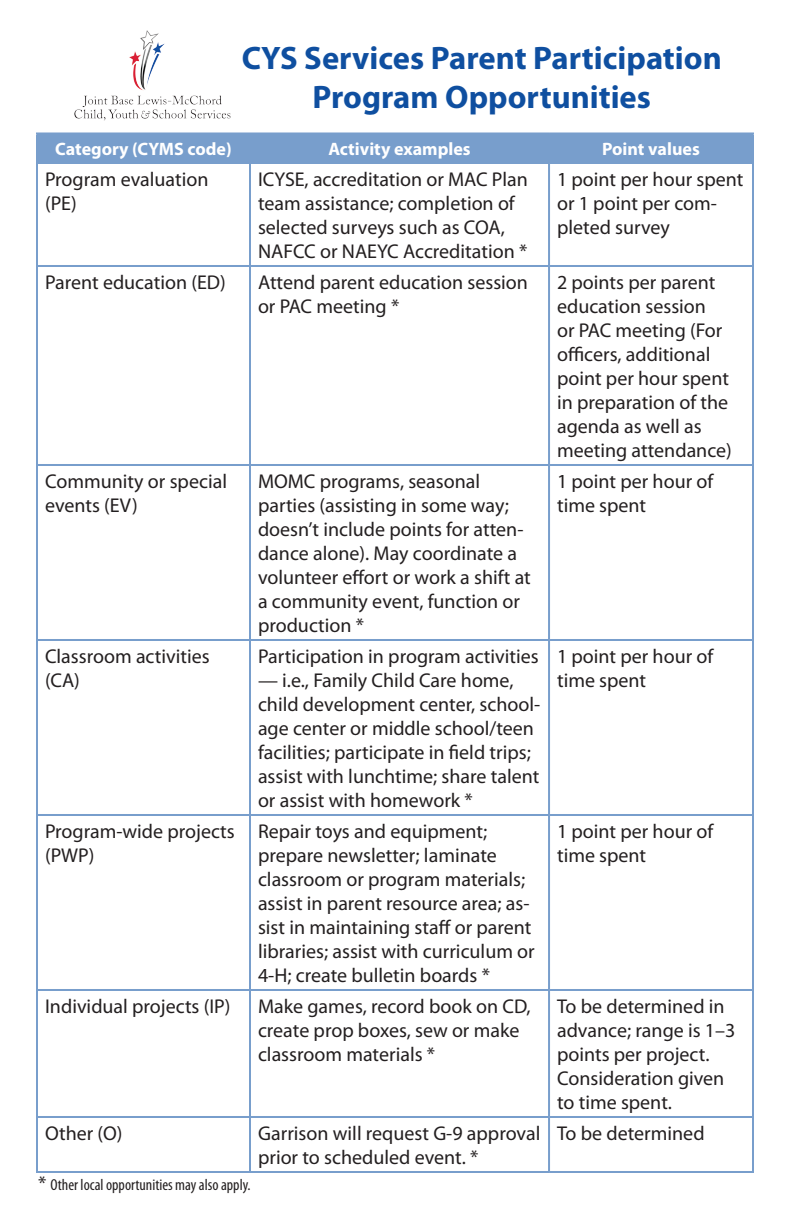
<style>
.page{position:relative;width:792px;height:1224px;background:#fff}
.page>*{position:absolute;margin:0;border:0;box-sizing:border-box;transform-origin:0 0}
.t1{font:700 32.6px/39.2px "Myriad Pro";color:#0f4fa0;text-align:center}
.t2{font:20px/24px "Myriad Pro";color:#231f20}
.t3{font:700 18px "Myriad Pro";color:#fff}
.t4{font:condensed 16px "Myriad Pro";color:#231f20}
.s1{font-stretch:normal;font-size:20px}
</style>
<div class="page">
<div style="left:38px;top:134px;width:714px;height:28px;background:#789ecc"></div>
<hr style="left:36px;top:132px;width:214px;height:2px;background:#789ecc">
<hr style="left:36px;top:134px;width:2px;height:28px;background:#789ecc">
<hr style="left:250px;top:132px;width:299px;height:2px;background:#789ecc">
<hr style="left:249px;top:134px;width:2px;height:28px;background:#789ecc">
<hr style="left:549px;top:132px;width:205px;height:2px;background:#789ecc">
<hr style="left:548px;top:134px;width:2px;height:28px;background:#789ecc">
<hr style="left:752px;top:134px;width:2px;height:28px;background:#789ecc">
<hr style="left:36px;top:162px;width:214px;height:2px;background:#789ecc">
<hr style="left:36px;top:164px;width:2px;height:101px;background:#789ecc">
<hr style="left:250px;top:162px;width:299px;height:2px;background:#789ecc">
<hr style="left:249px;top:164px;width:2px;height:101px;background:#789ecc">
<hr style="left:549px;top:162px;width:205px;height:2px;background:#789ecc">
<hr style="left:548px;top:164px;width:2px;height:101px;background:#789ecc">
<hr style="left:752px;top:164px;width:2px;height:101px;background:#789ecc">
<hr style="left:36px;top:265px;width:214px;height:2px;background:#789ecc">
<hr style="left:36px;top:267px;width:2px;height:197px;background:#789ecc">
<hr style="left:250px;top:265px;width:299px;height:2px;background:#789ecc">
<hr style="left:249px;top:267px;width:2px;height:197px;background:#789ecc">
<hr style="left:549px;top:265px;width:205px;height:2px;background:#789ecc">
<hr style="left:548px;top:267px;width:2px;height:197px;background:#789ecc">
<hr style="left:752px;top:267px;width:2px;height:197px;background:#789ecc">
<hr style="left:36px;top:464px;width:214px;height:2px;background:#789ecc">
<hr style="left:36px;top:466px;width:2px;height:173px;background:#789ecc">
<hr style="left:250px;top:464px;width:299px;height:2px;background:#789ecc">
<hr style="left:249px;top:466px;width:2px;height:173px;background:#789ecc">
<hr style="left:549px;top:464px;width:205px;height:2px;background:#789ecc">
<hr style="left:548px;top:466px;width:2px;height:173px;background:#789ecc">
<hr style="left:752px;top:466px;width:2px;height:173px;background:#789ecc">
<hr style="left:36px;top:639px;width:214px;height:2px;background:#789ecc">
<hr style="left:36px;top:641px;width:2px;height:173px;background:#789ecc">
<hr style="left:250px;top:639px;width:299px;height:2px;background:#789ecc">
<hr style="left:249px;top:641px;width:2px;height:173px;background:#789ecc">
<hr style="left:549px;top:639px;width:205px;height:2px;background:#789ecc">
<hr style="left:548px;top:641px;width:2px;height:173px;background:#789ecc">
<hr style="left:752px;top:641px;width:2px;height:173px;background:#789ecc">
<hr style="left:36px;top:814px;width:214px;height:2px;background:#789ecc">
<hr style="left:36px;top:816px;width:2px;height:173px;background:#789ecc">
<hr style="left:250px;top:814px;width:299px;height:2px;background:#789ecc">
<hr style="left:249px;top:816px;width:2px;height:173px;background:#789ecc">
<hr style="left:549px;top:814px;width:205px;height:2px;background:#789ecc">
<hr style="left:548px;top:816px;width:2px;height:173px;background:#789ecc">
<hr style="left:752px;top:816px;width:2px;height:173px;background:#789ecc">
<hr style="left:36px;top:989px;width:214px;height:2px;background:#789ecc">
<hr style="left:36px;top:991px;width:2px;height:125px;background:#789ecc">
<hr style="left:250px;top:989px;width:299px;height:2px;background:#789ecc">
<hr style="left:249px;top:991px;width:2px;height:125px;background:#789ecc">
<hr style="left:549px;top:989px;width:205px;height:2px;background:#789ecc">
<hr style="left:548px;top:991px;width:2px;height:125px;background:#789ecc">
<hr style="left:752px;top:991px;width:2px;height:125px;background:#789ecc">
<hr style="left:36px;top:1116px;width:214px;height:2px;background:#789ecc">
<hr style="left:36px;top:1118px;width:2px;height:53px;background:#789ecc">
<hr style="left:250px;top:1116px;width:299px;height:2px;background:#789ecc">
<hr style="left:249px;top:1118px;width:2px;height:53px;background:#789ecc">
<hr style="left:549px;top:1116px;width:205px;height:2px;background:#789ecc">
<hr style="left:548px;top:1118px;width:2px;height:53px;background:#789ecc">
<hr style="left:752px;top:1118px;width:2px;height:53px;background:#789ecc">
<hr style="left:36px;top:1171px;width:214px;height:2px;background:#789ecc">
<hr style="left:250px;top:1171px;width:299px;height:2px;background:#789ecc">
<hr style="left:549px;top:1171px;width:205px;height:2px;background:#789ecc">
<img style="left:74px;top:30px;width:157px;height:91px">
<p class="t1" style="left:242px;top:37px;width:482px">CYS Services Parent Participation<br>Program Opportunities</p>
<p class="t3" style="left:55px;top:137px;width:178px">Category (CYMS code)</p>
<p class="t3" style="left:328px;top:137px;width:144px">Activity examples</p>
<p class="t3" style="left:602px;top:137px;width:99px">Point values</p>
<p class="t2" style="left:45px;top:167px;width:165px">Program evaluation (PE)</p>
<p class="t2" style="left:258px;top:167px;width:271px">ICYSE, accreditation or MAC Plan team assistance; completion of selected surveys such as COA,<br>NAFCC or NAEYC Accreditation *</p>
<p class="t2" style="left:557px;top:167px;width:188px">1 point per hour spent or 1 point per com&shy;pleted survey</p>
<p class="t2" style="left:45px;top:270px;width:182px">Parent education (ED)</p>
<p class="t2" style="left:258px;top:270px;width:272px">Attend parent education session or PAC meeting *</p>
<p class="t2" style="left:557px;top:270px;width:176px">2 points per parent education session<br>or PAC meeting (For officers, additional point per hour spent in preparation of the agenda as well as meeting attendance)</p>
<p class="t2" style="left:45px;top:469px;width:184px">Community or special events (EV)</p>
<p class="t2" style="left:258px;top:469px;width:274px">MOMC programs, seasonal parties (assisting in some way; doesn’t include points for atten&shy;dance alone). May coordinate a volunteer effort or work a shift at a community event, function or production *</p>
<p class="t2" style="left:557px;top:469px;width:158px">1 point per hour of time spent</p>
<p class="t2" style="left:45px;top:644px;width:166px">Classroom activities (CA)</p>
<p class="t2" style="left:258px;top:644px;width:282px">Participation in program activities</p>
<p class="t2" style="left:557px;top:644px;width:158px">1 point per hour of time spent</p>
<p class="t2" style="left:258px;top:668px;width:284px">— i.e., Family Child Care home, child development center, school&shy;age center or middle school/teen facilities; participate in field trips; assist with lunchtime; share talent or assist with homework *</p>
<p class="t2" style="left:45px;top:819px;width:191px">Program-wide projects (PWP)</p>
<p class="t2" style="left:258px;top:819px;width:278px">Repair toys and equipment; prepare newsletter; laminate classroom or program materials; assist in parent resource area; as&shy;sist in maintaining staff or parent libraries; assist with curriculum or<br>4-H; create bulletin boards *</p>
<p class="t2" style="left:557px;top:819px;width:158px">1 point per hour of time spent</p>
<p class="t2" style="left:45px;top:994px;width:187px">Individual projects (IP)</p>
<p class="t2" style="left:258px;top:994px;width:274px">Make games, record book on CD, create prop boxes, sew or make classroom materials *</p>
<p class="t2" style="left:557px;top:994px;width:180px">To be determined in advance; range is 1–3 points per project.<br>Consideration given to time spent.</p>
<p class="t2" style="left:45px;top:1121px;width:79px">Other (O)</p>
<p class="t2" style="left:258px;top:1121px;width:284px">Garrison will request G-9 approval prior to scheduled event. *</p>
<p class="t2" style="left:557px;top:1121px;width:149px">To be determined</p>
<p class="t4" style="left:38px;top:1175px;width:214px"><span class="s1">*</span> Other local opportunities may also apply.</p>
</div>
